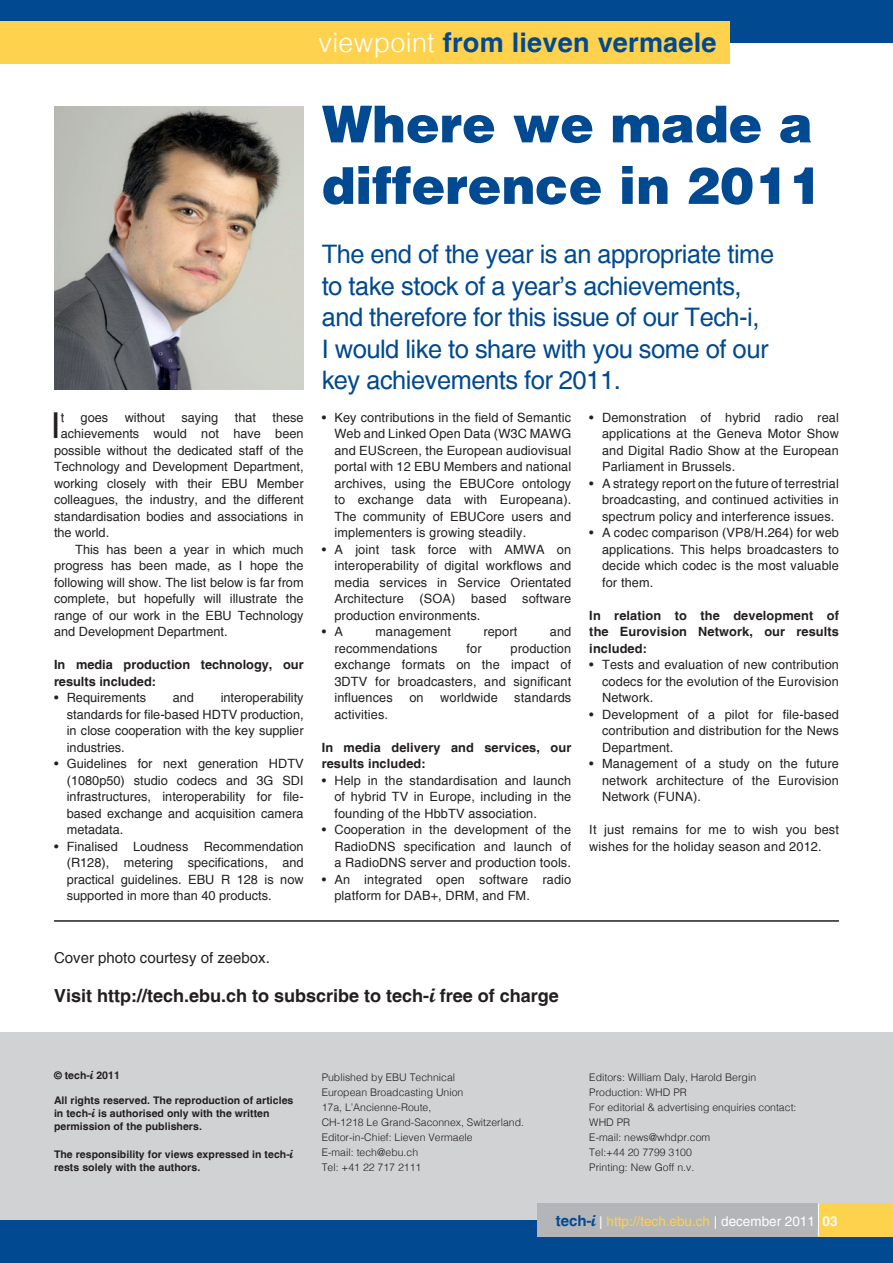
<style>
.page{position:relative;width:893px;height:1263px;background:#fff}
.page>*{position:absolute;margin:0;border:0;box-sizing:border-box;transform-origin:0 0}
.bullet{font:900 51px/61.5px "Helvetica";color:#014990}
.para1{font:35.7px "Helvetica";color:#231f20}
.t1{font:700 27px "Helvetica";letter-spacing:.01em;color:#014990}
.sub_heading{font:25.5px/31.5px "Helvetica";letter-spacing:-.02em;color:#014990}
.intro{font:700 18px "Helvetica";color:#231f20}
.para_2{font:15px "Helvetica";color:#231f20}
.t2{font:13.5px "Helvetica";color:#fed24c}
.para_2-2{font:12.75px/16.5px "Helvetica";letter-spacing:.01em;color:#231f20;text-align:justify}
.para1-2{font:12.75px "Helvetica";color:#231f20}
.para_2-3{font:700 12.75px/16.5px "Helvetica";letter-spacing:.01em;color:#231f20}
.t3{font:300 10.5px "Helvetica";color:#231f20}
.t4{font:700 10.5px "Helvetica";letter-spacing:.005em;color:#231f20}
.s1{font-weight:300;color:#fff}
.s2{font-family:"Script MT Bold";font-weight:400;font-size:22.5px}
.s3{font-family:"Script MT Bold";font-weight:400;font-size:13.5px}
.s4{font-weight:700;font-size:15px;color:#014990}
.s5{font-family:"Script MT Bold";font-size:18px;color:#014990}
.s6{font-family:"Arial";color:#fff}
.s7{color:#fff}
.s8{font-weight:700;color:#fff}
</style>
<div class="page">
<div style="left:0;top:1032px;width:893px;height:188px;background:#d1d2d4"></div>
<div style="left:1px;top:1220px;width:892px;height:43px;background:#014990"></div>
<div style="left:537px;top:1203px;width:282px;height:33px;background:#b4b5b8"></div>
<div style="left:819px;top:1203px;width:74px;height:33px;background:#fed24c"></div>
<hr style="left:54px;top:920px;width:785px;height:2px;background:#231f20">
<hr style="left:818px;top:1203px;width:1px;height:33px;background:#fff">
<div style="left:1px;top:0;width:892px;height:42px;background:#014990"></div>
<div style="left:1px;top:21px;width:729px;height:43px;background:#fed24c"></div>
<img style="left:54px;top:106px;width:250px;height:283px">
<p class="t1" style="left:319px;top:26px;width:399px"><span class="s1">viewpoint</span> from lieven vermaele</p>
<p class="bullet" style="left:322px;top:93px;width:501px">Where we made a difference in 2011</p>
<p class="para1" style="left:51px;top:405px;width:11px">I</p>
<p class="para1-2" style="left:61px;top:410px;width:5px">t</p>
<p class="para1-2" style="left:81px;top:410px;width:29px">goes</p>
<p class="para1-2" style="left:125px;top:410px;width:42px">without</p>
<p class="para1-2" style="left:182px;top:410px;width:38px">saying</p>
<p class="para1-2" style="left:235px;top:410px;width:23px">that</p>
<p class="para1-2" style="left:272px;top:410px;width:33px">these</p>
<p class="para1-2" style="left:61px;top:426px;width:244px">achievements would not have been</p>
<p class="para1-2" style="left:54px;top:443px;width:251px">possible without the dedicated staff of the</p>
<p class="para1-2" style="left:54px;top:459px;width:251px">Technology and Development Department,</p>
<p class="para1-2" style="left:54px;top:476px;width:251px">working closely with their EBU Member</p>
<p class="para1-2" style="left:54px;top:492px;width:251px">colleagues, the industry, and the different</p>
<p class="para1-2" style="left:54px;top:509px;width:251px">standardisation bodies and associations in</p>
<p class="para1-2" style="left:54px;top:525px;width:57px">the world.</p>
<p class="para_2-2" style="left:54px;top:541px;width:251px;text-indent:21px">This has been a year in which much progress has been made, as I hope the following will show. The list below is far from complete, but hopefully will illustrate the range of our work in the EBU Technology and Development Department.</p>
<p class="para_2-3" style="left:54px;top:657px;width:251px">In media production technology, our results included:</p>
<p class="para_2-2" style="left:54px;top:690px;width:94px">• Requirements</p>
<p class="para_2-2" style="left:173px;top:690px;width:23px">and</p>
<p class="para_2-2" style="left:67px;top:690px;width:238px;text-indent:154px">interoperability standards for file-based HDTV production, in close cooperation with the key supplier industries.</p>
<p class="para_2-2" style="left:67px;top:756px;width:238px;text-indent:-13px">• Guidelines for next generation HDTV (1080p50) studio codecs and 3G SDI infrastructures, interoperability for file&shy;based exchange and acquisition camera metadata.</p>
<p class="para_2-2" style="left:67px;top:838px;width:238px;text-indent:-13px">• Finalised Loudness Recommendation (R128), metering specifications, and practical guidelines. EBU R 128 is now supported in more than 40 products.</p>
<p class="sub_heading" style="left:322px;top:239px;width:454px">The end of the year is an appropriate time to take stock of a year’s achievements, and therefore for this issue of our Tech-i,<br>I would like to share with you some of our key achievements for 2011.</p>
<p class="para_2-2" style="left:334px;top:409px;width:238px;text-indent:-13px">• Key contributions in the field of Semantic Web and Linked Open Data (W3C MAWG and EUScreen, the European audiovisual portal with 12 EBU Members and national archives, using the EBUCore ontology to exchange data with Europeana).<br>The community of EBUCore users and implementers is growing steadily.</p>
<p class="para_2-2" style="left:334px;top:541px;width:238px;text-indent:-13px">• A joint task force with AMWA on interoperability of digital workflows and media services in Service Orientated Architecture (SOA) based software production environments.</p>
<p class="para_2-2" style="left:322px;top:624px;width:23px">• A</p>
<p class="para_2-2" style="left:375px;top:624px;width:77px">management</p>
<p class="para_2-2" style="left:483px;top:624px;width:35px">report</p>
<p class="para_2-2" style="left:550px;top:624px;width:23px">and</p>
<p class="para_2-2" style="left:334px;top:640px;width:105px">recommendations</p>
<p class="para_2-2" style="left:466px;top:640px;width:17px">for</p>
<p class="para_2-2" style="left:334px;top:640px;width:238px;text-indent:176px">production exchange formats on the impact of 3DTV for broadcasters, and significant influences</p>
<p class="para_2-2" style="left:409px;top:690px;width:16px">on</p>
<p class="para_2-2" style="left:440px;top:690px;width:59px">worldwide</p>
<p class="para_2-2" style="left:514px;top:690px;width:59px">standards</p>
<p class="para_2-2" style="left:334px;top:706px;width:55px">activities.</p>
<p class="para_2-3" style="left:322px;top:740px;width:251px">In media delivery and services, our results included:</p>
<p class="para_2-2" style="left:334px;top:772px;width:238px;text-indent:-13px">• Help in the standardisation and launch of hybrid TV in Europe, including in the founding of the HbbTV association.</p>
<p class="para_2-2" style="left:334px;top:822px;width:238px;text-indent:-13px">• Cooperation in the development of the RadioDNS specification and launch of a RadioDNS server and production tools.</p>
<p class="para_2-2" style="left:334px;top:871px;width:238px;text-indent:-13px">• An integrated open software radio platform for DAB+, DRM, and FM.</p>
<p class="para_2-2" style="left:602px;top:409px;width:238px;text-indent:-13px">• Demonstration of hybrid radio real applications at the Geneva Motor Show and Digital Radio Show at the European Parliament in Brussels.</p>
<p class="para_2-2" style="left:602px;top:475px;width:238px;text-indent:-13px">• A strategy report on the future of terrestrial broadcasting, and continued activities in spectrum policy and interference issues.</p>
<p class="para_2-2" style="left:602px;top:525px;width:238px;text-indent:-13px">• A codec comparison (VP8/H.264) for web applications. This helps broadcasters to decide which codec is the most valuable for them.</p>
<p class="para_2-3" style="left:589px;top:608px;width:251px;text-align:justify">In relation to the development of the Eurovision Network, our results included:</p>
<p class="para_2-2" style="left:602px;top:657px;width:238px;text-indent:-13px">• Tests and evaluation of new contribution codecs for the evolution of the Eurovision Network.</p>
<p class="para_2-2" style="left:602px;top:706px;width:238px;text-indent:-13px">• Development of a pilot for file-based contribution and distribution for the News Department.</p>
<p class="para_2-2" style="left:602px;top:756px;width:238px;text-indent:-13px">• Management of a study on the future network architecture of the Eurovision Network (FUNA).</p>
<p class="para_2-2" style="left:589px;top:822px;width:251px">It just remains for me to wish you best wishes for the holiday season and 2012.</p>
<p class="para_2" style="left:54px;top:949px;width:217px">Cover photo courtesy of zeebox.</p>
<p class="intro" style="left:54px;top:985px;width:506px">Visit http://tech.ebu.ch to subscribe to tech-<span class="s2">i</span> free of charge</p>
<p class="t4" style="left:54px;top:1069px;width:67px">© tech-<span class="s3">i</span> 2011</p>
<p class="t4" style="left:54px;top:1094px;width:241px">All rights reserved. The reproduction of articles</p>
<p class="t4" style="left:54px;top:1107px;width:217px">in tech-<span class="s3">i</span> is authorised only with the written</p>
<p class="t4" style="left:54px;top:1119px;width:149px">permission of the publishers.</p>
<p class="t4" style="left:54px;top:1148px;width:241px">The responsibility for views expressed in tech-<span class="s3">i</span></p>
<p class="t4" style="left:54px;top:1161px;width:148px">rests solely with the authors.</p>
<p class="t3" style="left:322px;top:1071px;width:135px">Published by EBU Technical</p>
<p class="t3" style="left:322px;top:1086px;width:143px">European Broadcasting Union</p>
<p class="t3" style="left:322px;top:1101px;width:111px">17a, L’Ancienne-Route,</p>
<p class="t3" style="left:322px;top:1116px;width:204px">CH-1218 Le Grand-Saconnex, Switzerland.</p>
<p class="t3" style="left:322px;top:1131px;width:153px">Editor-in-Chief: Lieven Vermaele</p>
<p class="t3" style="left:322px;top:1146px;width:98px">E-mail: tech@ebu.ch</p>
<p class="t3" style="left:322px;top:1161px;width:101px">Tel: +41 22 717 2111</p>
<p class="t3" style="left:589px;top:1071px;width:168px">Editors: William Daly, Harold Bergin</p>
<p class="t3" style="left:589px;top:1086px;width:99px">Production: WHD PR</p>
<p class="t3" style="left:589px;top:1101px;width:209px">For editorial &amp; advertising enquiries contact:</p>
<p class="t3" style="left:589px;top:1116px;width:42px">WHD PR</p>
<p class="t3" style="left:589px;top:1131px;width:122px">E-mail: news@whdpr.com</p>
<p class="t3" style="left:589px;top:1146px;width:104px">Tel:+44 20 7799 3100</p>
<p class="t3" style="left:589px;top:1161px;width:107px">Printing: New Goff n.v.</p>
<p class="t2" style="left:556px;top:1213px;width:283px"><span class="s4">tech-</span><span class="s5">i</span> <span class="s6">|</span> http://tech.ebu.ch <span class="s6">|</span> <span class="s7">december 2011</span> <span class="s8">03</span></p>
</div>
